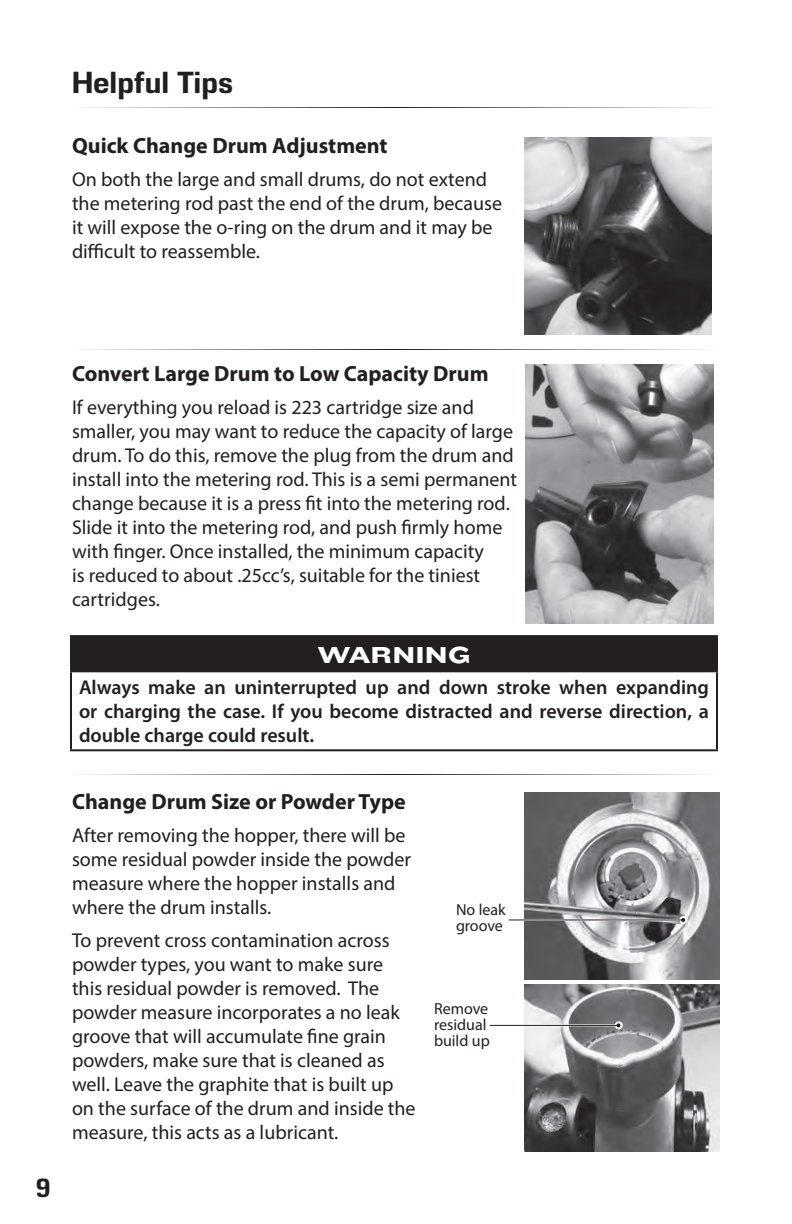
<style>
.page{position:relative;width:792px;height:1224px;background:#fff}
.page>*{position:absolute;margin:0;border:0;box-sizing:border-box;transform-origin:0 0}
.t1{font:700 28px "DDT Rg";color:#231f20}
.t2{font:24px "Knockout 54 Sumo";letter-spacing:.01em;color:#fff}
.t3{font:700 24px "DDT Rg";color:#231f20}
.t4{font:700 22px "Myriad Pro";color:#231f20}
.t5{font:20px/24px "Myriad Pro";color:#231f20}
.t6{font:600 20px/24px "Myriad Pro";color:#231f20;text-align:justify}
.t7{font:16px/16px "Myriad Pro";color:#231f20}
</style>
<div class="page">
<img style="left:524px;top:985px;width:196px;height:167px">
<img style="left:525px;top:792px;width:195px;height:187px">
<hr style="left:72px;top:107px;width:648px;height:1px;background:#231f20">
<hr style="left:72px;top:349px;width:648px;height:1px;background:#231f20">
<hr style="left:72px;top:774px;width:648px;height:1px;background:#231f20">
<img style="left:524px;top:138px;width:188px;height:197px">
<img style="left:526px;top:364px;width:188px;height:260px">
<div style="left:71px;top:636px;width:646px;height:35px;background:#231f20"></div>
<hr style="left:70px;top:672px;width:2px;height:77px;background:#231f20">
<hr style="left:716px;top:672px;width:2px;height:77px;background:#231f20">
<hr style="left:70px;top:749px;width:648px;height:2px;background:#231f20">
<hr style="left:70px;top:635px;width:648px;height:2px;background:#231f20">
<hr style="left:70px;top:637px;width:2px;height:33px;background:#231f20">
<hr style="left:716px;top:637px;width:2px;height:33px;background:#231f20">
<hr style="left:70px;top:670px;width:648px;height:2px;background:#231f20">
<hr style="left:511px;top:919px;width:172px;height:2px;background:#fff">
<svg style="left:679px;top:916px;width:8px;height:8px"></svg>
<hr style="left:446px;top:1024px;width:173px;height:2px;background:#fff">
<svg style="left:615px;top:1021px;width:8px;height:8px"></svg>
<hr style="left:509px;top:919px;width:174px;height:1px;background:#231f20">
<svg style="left:681px;top:918px;width:4px;height:4px"></svg>
<hr style="left:490px;top:1025px;width:128px;height:1px;background:#231f20">
<svg style="left:616px;top:1023px;width:4px;height:4px"></svg>
<p class="t1" style="left:72px;top:66px;width:163px">Helpful Tips</p>
<p class="t4" style="left:72px;top:132px;width:317px">Quick Change Drum Adjustment</p>
<p class="t5" style="left:72px;top:167px;width:432px">On both the large and small drums, do not extend the metering rod past the end of the drum, because it will expose the o-ring on the drum and it may be difficult to reassemble.</p>
<p class="t3" style="left:36px;top:1174px;width:16px">9</p>
<p class="t4" style="left:72px;top:359px;width:418px">Convert Large Drum to Low Capacity Drum</p>
<p class="t5" style="left:72px;top:395px;width:447px">If everything you reload is 223 cartridge size and smaller, you may want to reduce the capacity of large drum. To do this, remove the plug from the drum and install into the metering rod. This is a semi permanent change because it is a press fit into the metering rod.<br>Slide it into the metering rod, and push firmly home with finger. Once installed, the minimum capacity<br>is reduced to about .25cc’s, suitable for the tiniest cartridges.</p>
<p class="t2" style="left:318px;top:638px;width:154px">WARNING</p>
<p class="t6" style="left:79px;top:675px;width:632px">Always make an uninterrupted up and down stroke when expanding or charging the case. If you become distracted and reverse direction, a double charge could result.</p>
<p class="t4" style="left:72px;top:787px;width:335px">Change Drum Size or Powder Type</p>
<p class="t5" style="left:72px;top:822px;width:340px">After removing the hopper, there will be some residual powder inside the powder measure where the hopper installs and where the drum installs.</p>
<p class="t5" style="left:72px;top:927px;width:345px">To prevent cross contamination across powder types, you want to make sure this residual powder is removed. The powder measure incorporates a no leak groove that will accumulate fine grain powders, make sure that is cleaned as well. Leave the graphite that is built up on the surface of the drum and inside the measure, this acts as a lubricant.</p>
<p class="t7" style="left:456px;top:901px;width:51px">No leak groove</p>
<p class="t7" style="left:434px;top:1001px;width:57px">Remove residual build up</p>
</div>
